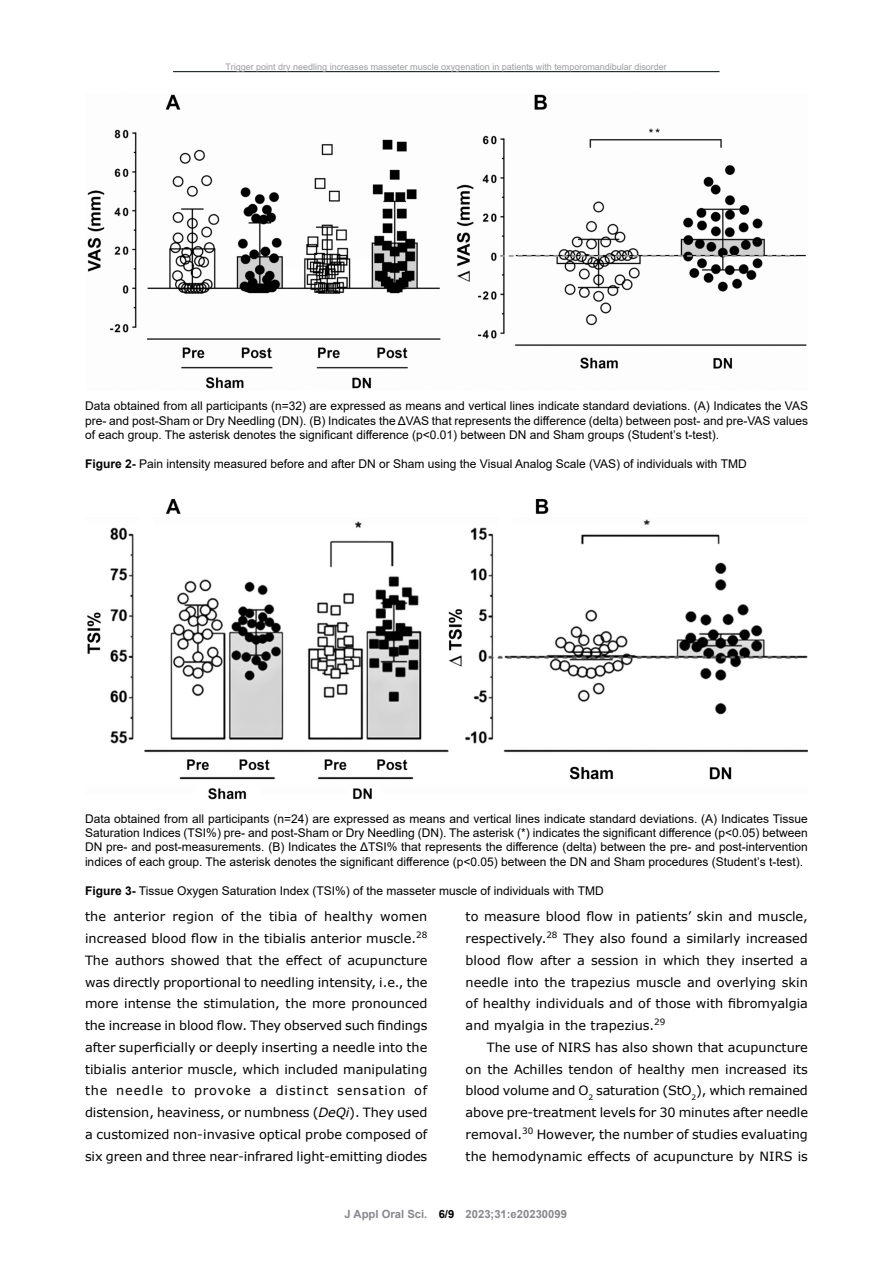
<style>
.page{position:relative;width:893px;height:1263px;background:#fff}
.page>*{position:absolute;margin:0;border:0;box-sizing:border-box;transform-origin:0 0}
.t1{font:12.75px/21.8px "Verdana";color:#000;text-align:justify}
.t2{font:12px/14.4px "Arial";color:#000;text-align:justify}
.t3{font:700 11.25px "Arial";color:#89878c}
.t4{font:9px "Arial";color:#9c9ba0}
.s1{font-weight:700}
.s2{font-style:italic}
.s3{color:#000}
</style>
<div class="page">
<hr style="left:173px;top:71px;width:547px;height:1px;background:#000805">
<img style="left:87px;top:94px;width:720px;height:295px">
<img style="left:87px;top:498px;width:721px;height:302px">
<p class="t4" style="left:226px;top:60px;width:443px">Trigger point dry needling increases masseter muscle oxygenation in patients with temporomandibular disorder</p>
<p class="t2" style="left:85px;top:399px;width:725px">Data obtained from all participants (n=32) are expressed as means and vertical lines indicate standard deviations. (A) Indicates the VAS pre- and post-Sham or Dry Needling (DN). (B) Indicates the ΔVAS that represents the difference (delta) between post- and pre-VAS values of each group. The asterisk denotes the significant difference (p&lt;0.01) between DN and Sham groups (Student’s t-test).</p>
<p class="t2" style="left:85px;top:456px;width:663px"><span class="s1">Figure 2-</span> Pain intensity measured before and after DN or Sham using the Visual Analog Scale (VAS) of individuals with TMD</p>
<p class="t2" style="left:85px;top:811px;width:724px">Data obtained from all participants (n=24) are expressed as means and vertical lines indicate standard deviations. (A) Indicates Tissue Saturation Indices (TSI%) pre- and post-Sham or Dry Needling (DN). The asterisk (*) indicates the significant difference (p&lt;0.05) between DN pre- and post-measurements. (B) Indicates the ΔTSI% that represents the difference (delta) between the pre- and post-intervention indices of each group. The asterisk denotes the significant difference (p&lt;0.05) between the DN and Sham procedures (Student’s t-test).</p>
<p class="t2" style="left:85px;top:883px;width:520px"><span class="s1">Figure 3-</span> Tissue Oxygen Saturation Index (TSI%) of the masseter muscle of individuals with TMD</p>
<p class="t1" style="left:85px;top:906px;width:344px">the anterior region of the tibia of healthy women increased blood flow in the tibialis anterior muscle.<sup>28<br></sup>The authors showed that the effect of acupuncture was directly proportional to needling intensity, i.e., the more intense the stimulation, the more pronounced the increase in blood flow. They observed such findings after superficially or deeply inserting a needle into the tibialis anterior muscle, which included manipulating the needle to provoke a distinct sensation of distension, heaviness, or numbness (<span class="s2">DeQi</span>). They used a customized non-invasive optical probe composed of six green and three near-infrared light-emitting diodes</p>
<p class="t1" style="left:466px;top:906px;width:344px">to measure blood flow in patients’ skin and muscle, respectively.<sup>28</sup> They also found a similarly increased blood flow after a session in which they inserted a needle into the trapezius muscle and overlying skin of healthy individuals and of those with fibromyalgia and myalgia in the trapezius.<sup>29</sup></p>
<p class="t1" style="left:466px;top:1036px;width:344px;text-indent:21px">The use of NIRS has also shown that acupuncture on the Achilles tendon of healthy men increased its blood volume and O<sub>2</sub> saturation (StO<sub>2</sub>), which remained above pre-treatment levels for 30 minutes after needle removal.<sup>30</sup> However, the number of studies evaluating the hemodynamic effects of acupuncture by NIRS is</p>
<p class="t3" style="left:345px;top:1206px;width:224px">J Appl Oral Sci. <span class="s3">6/9</span> 2023;31:e20230099</p>
</div>
